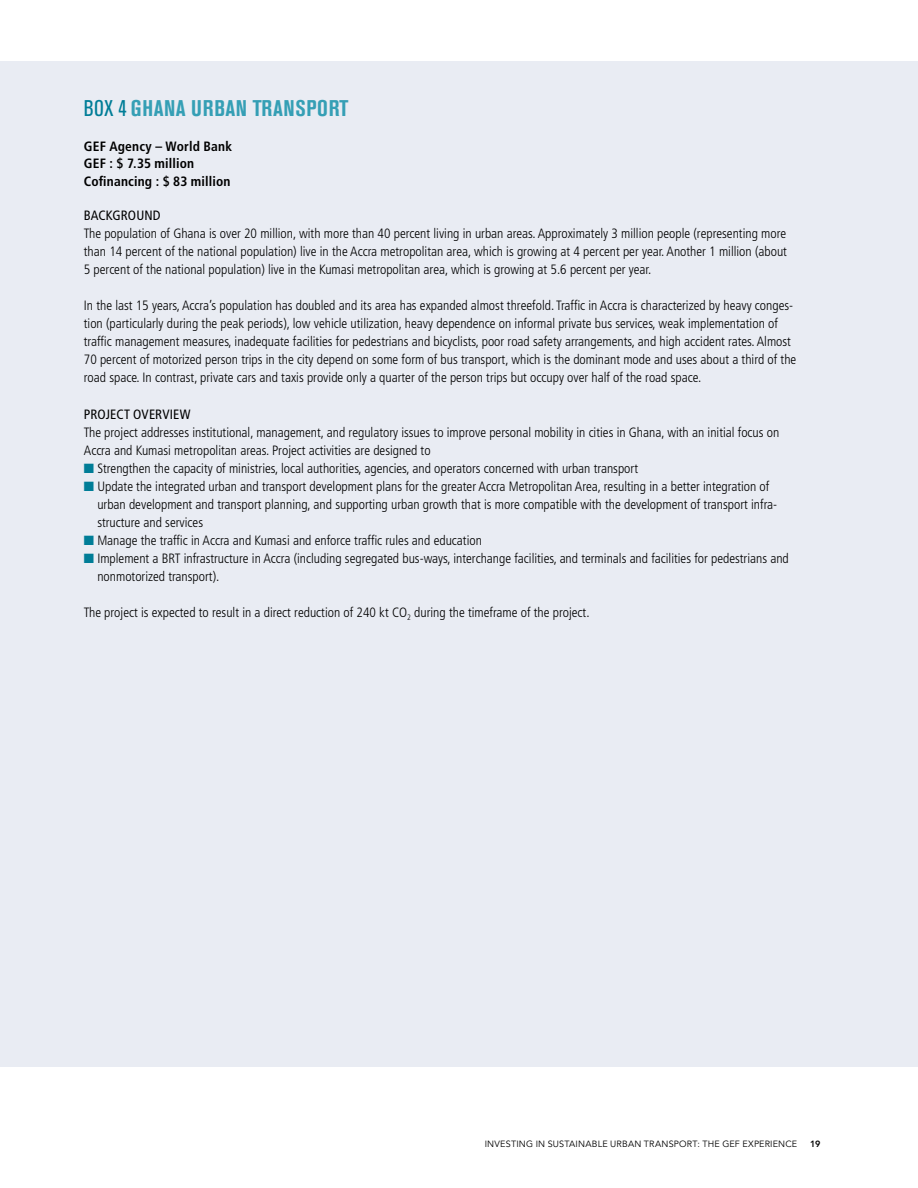
<style>
.page{position:relative;width:918px;height:1188px;background:#fff}
.page>*{position:absolute;margin:0;border:0;box-sizing:border-box;transform-origin:0 0}
.t1{font:700 condensed 22.5px "Akzidenz Grotesk BE";letter-spacing:.02em;color:#359fb5}
.t2{font:300 condensed 13.5px/18px "Frutiger";color:#000}
.t3{font:700 condensed 13.5px/16.2px "Frutiger";letter-spacing:.01em;color:#000}
.t4{font:condensed 13.5px "Frutiger";letter-spacing:.01em;color:#000}
.t5{font:9px "Avenir";letter-spacing:.025em;color:#000}
.t6{font:800 9px "Avenir";color:#000}
.s1{font-weight:400;color:#007d97}
.s2{color:#007d97}
</style>
<div class="page">
<div style="left:0;top:61px;width:918px;height:1005px;background:#e9ecf3"></div>
<h1 class="t1" style="left:84px;top:96px;width:266px"><span class="s1">Box 4</span> GHANA URBAN TRANSPORT</h1>
<p class="t3" style="left:84px;top:139px;width:150px">GEF Agency – World Bank<br>GEF : $ 7.35 million</p>
<p class="t3" style="left:84px;top:173px;width:148px">Cofinancing : $ 83 million</p>
<p class="t4" style="left:84px;top:208px;width:78px">BACKGROUND</p>
<p class="t2" style="left:84px;top:225px;width:705px;text-align:justify">The population of Ghana is over 20 million, with more than 40 percent living in urban areas. Approximately 3 million people (representing more than 14 percent of the national population) live in the Accra metropolitan area, which is growing at 4 percent per year. Another 1 million (about 5 percent of the national population) live in the Kumasi metropolitan area, which is growing at 5.6 percent per year.</p>
<p class="t2" style="left:84px;top:297px;width:714px">In the last 15 years, Accra’s population has doubled and its area has expanded almost threefold. Traffic in Accra is characterized by heavy conges&shy;tion (particularly during the peak periods), low vehicle utilization, heavy dependence on informal private bus services, weak implementation of traffic management measures, inadequate facilities for pedestrians and bicyclists, poor road safety arrangements, and high accident rates. Almost 70 percent of motorized person trips in the city depend on some form of bus transport, which is the dominant mode and uses about a third of the road space. In contrast, private cars and taxis provide only a quarter of the person trips but occupy over half of the road space.</p>
<p class="t4" style="left:84px;top:407px;width:108px">PROJECT OVERVIEW</p>
<p class="t2" style="left:84px;top:424px;width:697px">The project addresses institutional, management, and regulatory issues to improve personal mobility in cities in Ghana, with an initial focus on<br>Accra and Kumasi metropolitan areas. Project activities are designed to</p>
<p class="t2" style="left:84px;top:460px;width:556px"><span class="s2">■</span> Strengthen the capacity of ministries, local authorities, agencies, and operators concerned with urban transport</p>
<p class="t2" style="left:97px;top:478px;width:681px;text-indent:-14px"><span class="s2">■</span> Update the integrated urban and transport development plans for the greater Accra Metropolitan Area, resulting in a better integration of urban development and transport planning, and supporting urban growth that is more compatible with the development of transport infra&shy;structure and services</p>
<p class="t2" style="left:84px;top:532px;width:400px"><span class="s2">■</span> Manage the traffic in Accra and Kumasi and enforce traffic rules and education</p>
<p class="t2" style="left:97px;top:550px;width:693px;text-indent:-14px"><span class="s2">■</span> Implement a BRT infrastructure in Accra (including segregated bus-ways, interchange facilities, and terminals and facilities for pedestrians and nonmotorized transport).</p>
<p class="t2" style="left:84px;top:604px;width:507px">The project is expected to result in a direct reduction of 240 kt CO<sub>2</sub> during the timeframe of the project.</p>
<p class="t5" style="left:485px;top:1139px;width:314px">INVESTI NG I N SUSTAI NABLE U RBAN TRANSPORT: THE GEF EXPERI ENCE</p>
<p class="t6" style="left:810px;top:1139px;width:12px">19</p>
</div>
